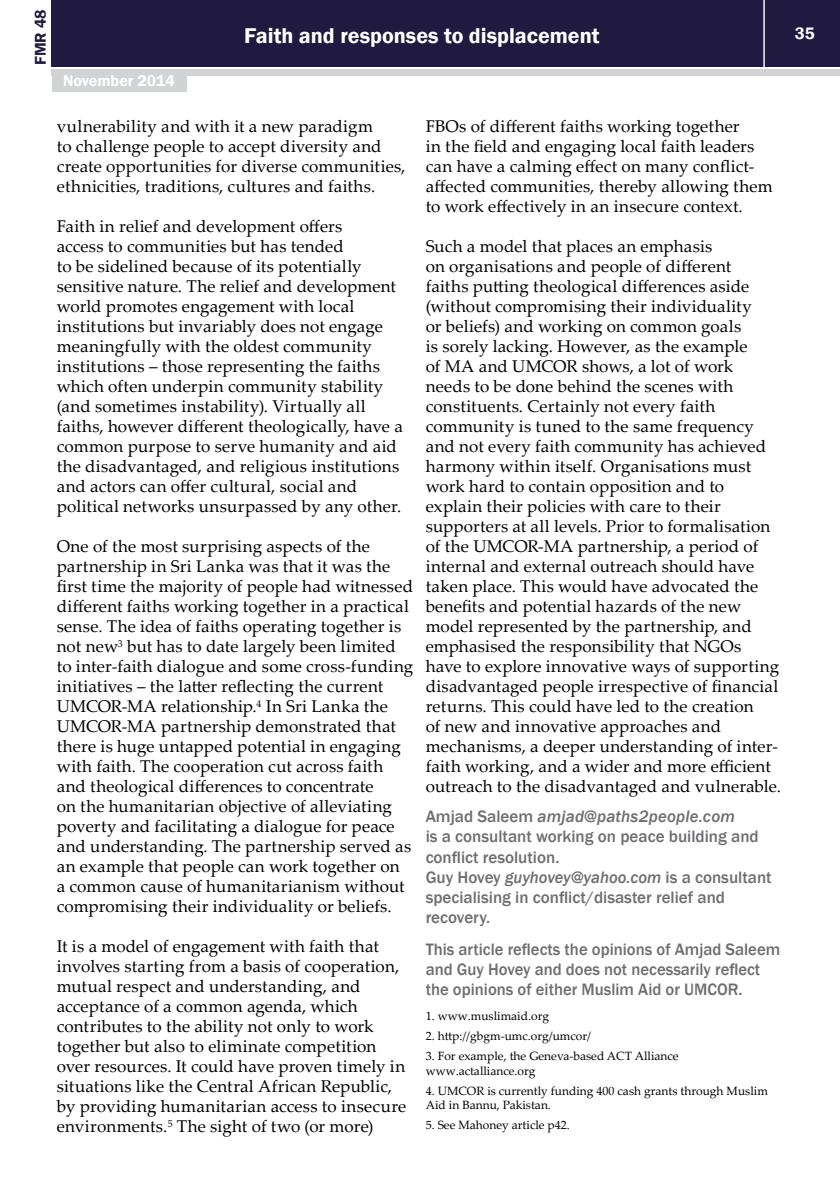
<style>
.page{position:relative;width:840px;height:1191px;background:#fff}
.page>*{position:absolute;margin:0;border:0;box-sizing:border-box;transform-origin:0 0}
.t1{font:600 22px "Franklin Gothic";color:#fff}
.t2{font:17px/20px "Palatino Linotype";letter-spacing:.01em;color:#000}
.t3{font:500 17px/20.2px "Franklin Gothic";color:#6d6e71}
.t4{font:600 17px "Franklin Gothic";color:#fff}
.t5{font:600 16px "Franklin Gothic";color:#fff}
.t6{font:600 16px "Franklin Gothic";color:#211a40}
.t7{font:12px/14.4px "Palatino Linotype";color:#000}
.s1{font-style:italic}
</style>
<div class="page">
<div style="left:52px;top:0;width:787px;height:66px;background:#211a40"></div>
<div style="left:52px;top:69px;width:787px;height:6px;background:#d1d3d4"></div>
<hr style="left:763px;top:0;width:1px;height:68px;background:#fff">
<div style="left:52px;top:74px;width:134px;height:18px;background:#d1d3d4"></div>
<p class="t6" style="left:31px;top:65px;width:57px;rotate:-90deg">FMR 48</p>
<p class="t1" style="left:244px;top:22px;width:356px">Faith and responses to displacement</p>
<p class="t4" style="left:794px;top:23px;width:21px">35</p>
<p class="t5" style="left:63px;top:71px;width:113px">November 2014</p>
<p class="t2" style="left:57px;top:116px;width:350px">vulnerability and with it a new paradigm<br>to challenge people to accept diversity and create opportunities for diverse communities, ethnicities, traditions, cultures and faiths.</p>
<p class="t2" style="left:57px;top:216px;width:347px">Faith in relief and development offers<br>access to communities but has tended<br>to be sidelined because of its potentially sensitive nature. The relief and development world promotes engagement with local institutions but invariably does not engage meaningfully with the oldest community institutions – those representing the faiths which often underpin community stability (and sometimes instability). Virtually all faiths, however different theologically, have a common purpose to serve humanity and aid the disadvantaged, and religious institutions and actors can offer cultural, social and political networks unsurpassed by any other.</p>
<p class="t2" style="left:57px;top:535px;width:358px">One of the most surprising aspects of the partnership in Sri Lanka was that it was the first time the majority of people had witnessed different faiths working together in a practical sense. The idea of faiths operating together is not new<sup>3</sup> but has to date largely been limited to inter-faith dialogue and some cross-funding initiatives – the latter reflecting the current UMCOR-MA relationship.<sup>4</sup> In Sri Lanka the UMCOR-MA partnership demonstrated that there is huge untapped potential in engaging with faith. The cooperation cut across faith and theological differences to concentrate<br>on the humanitarian objective of alleviating poverty and facilitating a dialogue for peace and understanding. The partnership served as an example that people can work together on<br>a common cause of humanitarianism without compromising their individuality or beliefs.</p>
<p class="t2" style="left:57px;top:935px;width:351px">It is a model of engagement with faith that involves starting from a basis of cooperation, mutual respect and understanding, and acceptance of a common agenda, which contributes to the ability not only to work together but also to eliminate competition over resources. It could have proven timely in situations like the Central African Republic, by providing humanitarian access to insecure environments.<sup>5</sup> The sight of two (or more)</p>
<p class="t2" style="left:425px;top:116px;width:348px">FBOs of different faiths working together<br>in the field and engaging local faith leaders can have a calming effect on many conflict&shy;affected communities, thereby allowing them to work effectively in an insecure context.</p>
<p class="t2" style="left:425px;top:236px;width:356px">Such a model that places an emphasis<br>on organisations and people of different<br>faiths putting theological differences aside (without compromising their individuality<br>or beliefs) and working on common goals<br>is sorely lacking. However, as the example<br>of MA and UMCOR shows, a lot of work needs to be done behind the scenes with constituents. Certainly not every faith community is tuned to the same frequency and not every faith community has achieved harmony within itself. Organisations must work hard to contain opposition and to explain their policies with care to their supporters at all levels. Prior to formalisation of the UMCOR-MA partnership, a period of internal and external outreach should have taken place. This would have advocated the benefits and potential hazards of the new model represented by the partnership, and emphasised the responsibility that NGOs have to explore innovative ways of supporting disadvantaged people irrespective of financial returns. This could have led to the creation<br>of new and innovative approaches and mechanisms, a deeper understanding of inter&shy;faith working, and a wider and more efficient outreach to the disadvantaged and vulnerable.</p>
<p class="t3" style="left:425px;top:806px;width:347px">Amjad Saleem <span class="s1">amjad@paths2people.com<br></span>is a consultant working on peace building and conflict resolution.<br>Guy Hovey <span class="s1">guyhovey@yahoo.com</span> is a consultant specialising in conflict/disaster relief and recovery.</p>
<p class="t3" style="left:425px;top:939px;width:356px">This article reflects the opinions of Amjad Saleem and Guy Hovey and does not necessarily reflect the opinions of either Muslim Aid or UMCOR.</p>
<p class="t7" style="left:425px;top:1008px;width:125px">1. www.muslimaid.org</p>
<p class="t7" style="left:425px;top:1028px;width:167px">2. http://gbgm-umc.org/umcor/</p>
<p class="t7" style="left:425px;top:1048px;width:254px">3. For example, the Geneva-based ACT Alliance www.actalliance.org</p>
<p class="t7" style="left:425px;top:1083px;width:343px">4. UMCOR is currently funding 400 cash grants through Muslim<br>Aid in Bannu, Pakistan.</p>
<p class="t7" style="left:425px;top:1117px;width:146px">5. See Mahoney article p42.</p>
</div>
